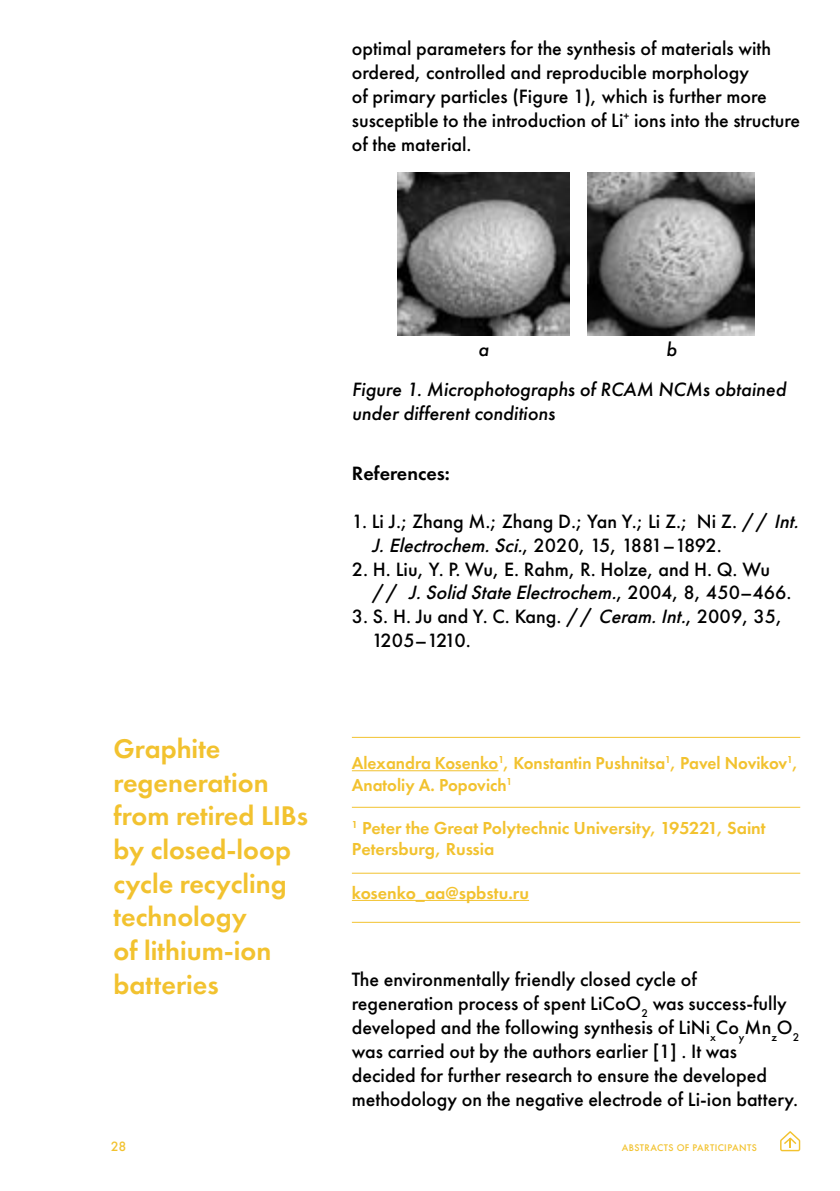
<style>
.page{position:relative;width:840px;height:1191px;background:#fff}
.page>*{position:absolute;margin:0;border:0;box-sizing:border-box;transform-origin:0 0}
.t1{font:600 28px/33.6px "Futura PT";color:#f2c22f}
.t2{font:500 20px/24px "Futura PT";color:#000}
.t3{font:20px/24px "Futura PT Medium Obl";color:#000}
.t4{font:600 20px "Futura PT";color:#000}
.t5{font:600 18px/21.6px "Futura PT";color:#f2c22f}
.t6{font:600 18px/21.6px "Futura PT";color:#f2c22f;scale:.96 1}
.t7{font:500 14px "Futura PT";color:#f2c22f}
.t8{font:500 10px "Futura PT";letter-spacing:.04em;color:#f2c22f}
.s1{font-style:italic}
</style>
<div class="page">
<hr style="left:351px;top:770px;width:147px;height:1px;background:#f2c22f">
<hr style="left:351px;top:900px;width:177px;height:1px;background:#f2c22f">
<hr style="left:351px;top:806px;width:448px;height:1px;background:#f2c22f">
<hr style="left:351px;top:737px;width:448px;height:1px;background:#f2c22f">
<hr style="left:351px;top:872px;width:448px;height:1px;background:#f2c22f">
<hr style="left:351px;top:921px;width:448px;height:1px;background:#f2c22f">
<img style="left:397px;top:172px;width:172px;height:163px">
<img style="left:587px;top:172px;width:167px;height:163px">
<svg style="left:780px;top:1131px;width:19px;height:20px"></svg>
<p class="t2" style="left:351px;top:36px;width:449px">optimal parameters for the synthesis of materials with ordered, controlled and reproducible morphology<br>of primary particles (Figure 1), which is further more susceptible to the introduction of Li<sup>+</sup> ions into the structure of the material.</p>
<p class="t3" style="left:478px;top:337px;width:12px">a</p>
<p class="t3" style="left:665px;top:337px;width:12px">b</p>
<p class="t3" style="left:351px;top:378px;width:435px">Figure 1. Microphotographs of RCAM NCMs obtained under different conditions</p>
<h1 class="t1" style="left:113px;top:732px;width:196px">Graphite regeneration from retired LIBs by closed-loop cycle recycling technology<br>of lithium-ion batteries</h1>
<p class="t4" style="left:352px;top:461px;width:100px">References:</p>
<p class="t2" style="left:371px;top:509px;width:433px;text-indent:-20px">1. Li J.; Zhang M.; Zhang D.; Yan Y.; Li Z.; Ni Z. // <span class="s1">Int.<br>J.Electrochem.Sci.</span>, 2 0 2 0, 15 , 18 81 – 18 92 .</p>
<p class="t2" style="left:371px;top:557px;width:421px;text-indent:-20px">2. H. Liu, Y. P. Wu, E. Rahm, R. Holze, and H. Q. Wu<br>/ / <span class="s1">J.Solid State Electrochem.</span>, 2 0 0 4 , 8 , 4 5 0 – 4 6 6 .</p>
<p class="t2" style="left:371px;top:605px;width:412px;text-indent:-20px">3. S. H. Ju and Y. C. Kang. // <span class="s1">Ceram.Int.</span>, 2009, 35,<br>1205–1210.</p>
<p class="t6" style="left:351px;top:752px;width:466px">Alexandra Kosenko<sup>1</sup>, Konstantin Pushnitsa<sup>1</sup>, Pavel Novikov<sup>1</sup>,<br>Anatoliy A. Popovich<sup>1</sup></p>
<p class="t5" style="left:351px;top:816px;width:415px"><sup>1</sup> Peter the Great Polytechnic University, 195221, Saint<br>Petersburg, Russia</p>
<p class="t5" style="left:351px;top:881px;width:178px">kosenko_aa@spbstu.ru</p>
<p class="t2" style="left:351px;top:967px;width:449px">The environmentally friendly closed cycle of regeneration process of spent LiCoO<sub>2</sub> was success-fully developed and the following synthesis of LiNi<sub>x</sub>Co<sub>y</sub>Mn<sub>z</sub>O<sub>2 </sub>was carried out by the authors earlier [1] . It was decided for further research to ensure the developed methodology on the negative electrode of Li-ion battery.</p>
<p class="t7" style="left:111px;top:1138px;width:17px">28</p>
<p class="t8" style="left:621px;top:1142px;width:136px">ABSTRACTS OF PARTICIPANTS</p>
</div>
